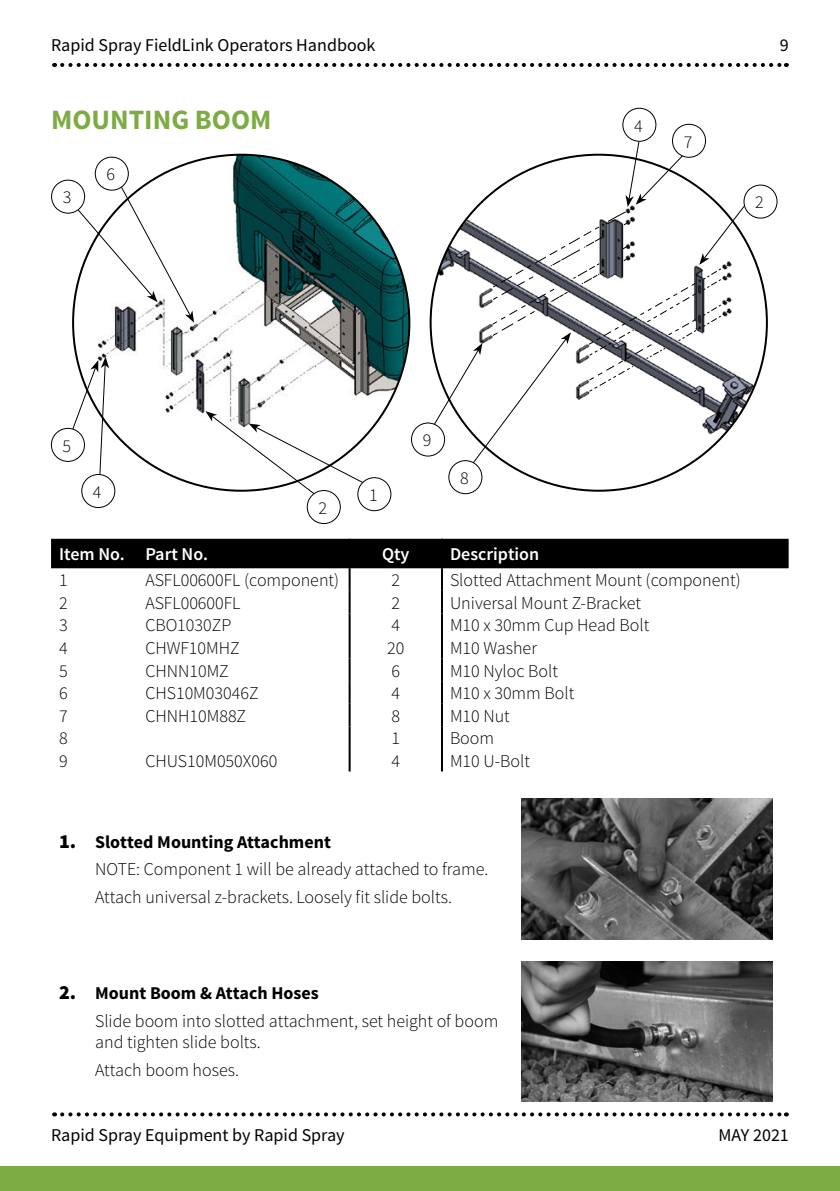
<style>
.page{position:relative;width:840px;height:1191px;background:#fff}
.page>*{position:absolute;margin:0;border:0;box-sizing:border-box;transform-origin:0 0}
.t1{font:700 28px "Source Sans Pro";color:#7dab44}
.t2{font:300 18px/21.6px "Source Sans Pro";color:#000}
.t3{font:18px "Source Sans Pro";color:#000}
.t4{font:700 18px "Source Sans Pro";color:#000}
.t5{font:600 18px "Source Sans Pro";color:#fff}
.s1{font-weight:900;font-size:20px}
</style>
<div class="page">
<svg style="left:62px;top:63px;width:724px;height:4px"></svg>
<svg style="left:62px;top:1112px;width:724px;height:4px"></svg>
<div style="left:0;top:1166px;width:839px;height:25px;background:#7dab44"></div>
<div style="left:51px;top:539px;width:737px;height:29px;background:#000"></div>
<hr style="left:348px;top:539px;width:2px;height:29px;background:#000">
<hr style="left:348px;top:568px;width:2px;height:23px;background:#000">
<hr style="left:348px;top:591px;width:2px;height:22px;background:#000">
<hr style="left:348px;top:613px;width:2px;height:23px;background:#000">
<hr style="left:348px;top:636px;width:2px;height:22px;background:#000">
<hr style="left:348px;top:658px;width:2px;height:23px;background:#000">
<hr style="left:348px;top:681px;width:2px;height:23px;background:#000">
<hr style="left:348px;top:704px;width:2px;height:22px;background:#000">
<hr style="left:348px;top:726px;width:2px;height:23px;background:#000">
<hr style="left:348px;top:749px;width:2px;height:22px;background:#000">
<hr style="left:441px;top:539px;width:2px;height:29px;background:#000">
<hr style="left:441px;top:568px;width:2px;height:23px;background:#000">
<hr style="left:441px;top:591px;width:2px;height:22px;background:#000">
<hr style="left:441px;top:613px;width:2px;height:23px;background:#000">
<hr style="left:441px;top:636px;width:2px;height:22px;background:#000">
<hr style="left:441px;top:658px;width:2px;height:23px;background:#000">
<hr style="left:441px;top:681px;width:2px;height:23px;background:#000">
<hr style="left:441px;top:704px;width:2px;height:22px;background:#000">
<hr style="left:441px;top:726px;width:2px;height:23px;background:#000">
<hr style="left:441px;top:749px;width:2px;height:22px;background:#000">
<img style="left:521px;top:798px;width:250px;height:141px">
<img style="left:521px;top:961px;width:250px;height:140px">
<img style="left:73px;top:155px;width:336px;height:336px;border-radius:168px">
<div style="left:51px;top:180px;width:34px;height:34px;border:1px solid #000;border-radius:50%"></div>
<div style="left:95px;top:157px;width:34px;height:34px;border:1px solid #000;border-radius:50%"></div>
<svg style="left:77px;top:186px;width:117px;height:137px"></svg>
<svg style="left:205px;top:411px;width:161px;height:87px"></svg>
<div style="left:51px;top:428px;width:34px;height:34px;border:1px solid #000;border-radius:50%"></div>
<div style="left:307px;top:490px;width:33px;height:33px;background:#fff;border-radius:50%"></div>
<div style="left:306px;top:490px;width:34px;height:34px;border:1px solid #000;border-radius:50%"></div>
<div style="left:357px;top:477px;width:33px;height:34px;background:#fff;border-radius:50%"></div>
<div style="left:357px;top:477px;width:34px;height:34px;border:1px solid #000;border-radius:50%"></div>
<div style="left:411px;top:422px;width:34px;height:34px;border:1px solid #000;border-radius:50%"></div>
<svg style="left:431px;top:141px;width:317px;height:325px"></svg>
<div style="left:448px;top:460px;width:33px;height:34px;background:#fff;border-radius:50%"></div>
<div style="left:448px;top:460px;width:34px;height:34px;border:1px solid #000;border-radius:50%"></div>
<div style="left:743px;top:185px;width:33px;height:33px;background:#fff;border-radius:50%"></div>
<div style="left:743px;top:185px;width:34px;height:34px;border:1px solid #000;border-radius:50%"></div>
<svg style="left:71px;top:357px;width:38px;height:139px"></svg>
<div style="left:82px;top:474px;width:33px;height:33px;background:#fff;border-radius:50%"></div>
<div style="left:81px;top:474px;width:34px;height:34px;border:1px solid #000;border-radius:50%"></div>
<div style="left:622px;top:108px;width:34px;height:34px;border:1px solid #000;border-radius:50%"></div>
<div style="left:672px;top:124px;width:33px;height:33px;background:#fff;border-radius:50%"></div>
<div style="left:671px;top:124px;width:34px;height:34px;border:1px solid #000;border-radius:50%"></div>
<p class="t3" style="left:51px;top:33px;width:326px">Rapid Spray FieldLink Operators Handbook</p>
<p class="t1" style="left:51px;top:101px;width:222px">MOUNTING BOOM</p>
<p class="t2" style="left:63px;top:187px;width:10px">3</p>
<p class="t2" style="left:106px;top:164px;width:10px">6</p>
<p class="t2" style="left:633px;top:115px;width:10px">4</p>
<p class="t2" style="left:683px;top:131px;width:10px">7</p>
<p class="t3" style="left:779px;top:33px;width:10px">9</p>
<p class="t2" style="left:754px;top:192px;width:10px">2</p>
<p class="t2" style="left:63px;top:435px;width:10px">5</p>
<p class="t2" style="left:93px;top:481px;width:10px">4</p>
<p class="t2" style="left:318px;top:497px;width:10px">2</p>
<p class="t2" style="left:369px;top:484px;width:10px">1</p>
<p class="t2" style="left:422px;top:429px;width:10px">9</p>
<p class="t2" style="left:460px;top:467px;width:10px">8</p>
<p class="t5" style="left:59px;top:543px;width:67px">Item No.</p>
<p class="t5" style="left:145px;top:543px;width:64px">Part No.</p>
<p class="t5" style="left:382px;top:543px;width:29px">Qty</p>
<p class="t5" style="left:450px;top:543px;width:91px">Description</p>
<p class="t2" style="left:59px;top:569px;width:10px">1</p>
<p class="t2" style="left:145px;top:569px;width:195px">ASFL00600FL (component)</p>
<p class="t2" style="left:391px;top:569px;width:10px">2</p>
<p class="t2" style="left:450px;top:569px;width:292px">Slotted Attachment Mount (component)</p>
<p class="t2" style="left:59px;top:592px;width:10px">2</p>
<p class="t2" style="left:145px;top:592px;width:97px">ASFL00600FL</p>
<p class="t2" style="left:391px;top:592px;width:10px">2</p>
<p class="t2" style="left:450px;top:592px;width:192px">Universal Mount Z-Bracket</p>
<p class="t2" style="left:59px;top:615px;width:10px">3</p>
<p class="t2" style="left:145px;top:615px;width:87px">CBO1030ZP</p>
<p class="t2" style="left:391px;top:615px;width:10px">4</p>
<p class="t2" style="left:450px;top:615px;width:201px">M10 x 30mm Cup Head Bolt</p>
<p class="t2" style="left:59px;top:637px;width:10px">4</p>
<p class="t2" style="left:145px;top:637px;width:96px">CHWF10MHZ</p>
<p class="t2" style="left:387px;top:637px;width:19px">20</p>
<p class="t2" style="left:450px;top:637px;width:88px">M10 Washer</p>
<p class="t2" style="left:59px;top:660px;width:10px">5</p>
<p class="t2" style="left:145px;top:660px;width:85px">CHNN10MZ</p>
<p class="t2" style="left:391px;top:660px;width:10px">6</p>
<p class="t2" style="left:450px;top:660px;width:109px">M10 Nyloc Bolt</p>
<p class="t2" style="left:59px;top:682px;width:10px">6</p>
<p class="t2" style="left:145px;top:682px;width:115px">CHS10M03046Z</p>
<p class="t2" style="left:391px;top:682px;width:10px">4</p>
<p class="t2" style="left:450px;top:682px;width:126px">M10 x 30mm Bolt</p>
<p class="t2" style="left:59px;top:705px;width:10px">7</p>
<p class="t2" style="left:145px;top:705px;width:102px">CHNH10M88Z</p>
<p class="t2" style="left:391px;top:705px;width:10px">8</p>
<p class="t2" style="left:450px;top:705px;width:61px">M10 Nut</p>
<p class="t2" style="left:59px;top:727px;width:10px">8</p>
<p class="t2" style="left:391px;top:727px;width:10px">1</p>
<p class="t2" style="left:450px;top:727px;width:46px">Boom</p>
<p class="t2" style="left:59px;top:750px;width:10px">9</p>
<p class="t2" style="left:145px;top:750px;width:133px">CHUS10M050X060</p>
<p class="t2" style="left:391px;top:750px;width:10px">4</p>
<p class="t2" style="left:450px;top:750px;width:81px">M10 U-Bolt</p>
<p class="t4" style="left:59px;top:830px;width:273px"><span class="s1">1.</span> Slotted Mounting Attachment</p>
<p class="t2" style="left:95px;top:858px;width:394px">NOTE: Component 1 will be already attached to frame.</p>
<p class="t2" style="left:95px;top:886px;width:358px">Attach universal z-brackets. Loosely fit slide bolts.</p>
<p class="t4" style="left:59px;top:982px;width:261px"><span class="s1">2.</span> Mount Boom &amp; Attach Hoses</p>
<p class="t2" style="left:95px;top:1010px;width:404px">Slide boom into slotted attachment, set height of boom and tighten slide bolts.</p>
<p class="t2" style="left:95px;top:1059px;width:145px">Attach boom hoses.</p>
<p class="t3" style="left:51px;top:1123px;width:295px">Rapid Spray Equipment by Rapid Spray</p>
<p class="t3" style="left:718px;top:1123px;width:72px">MAY 2021</p>
</div>
